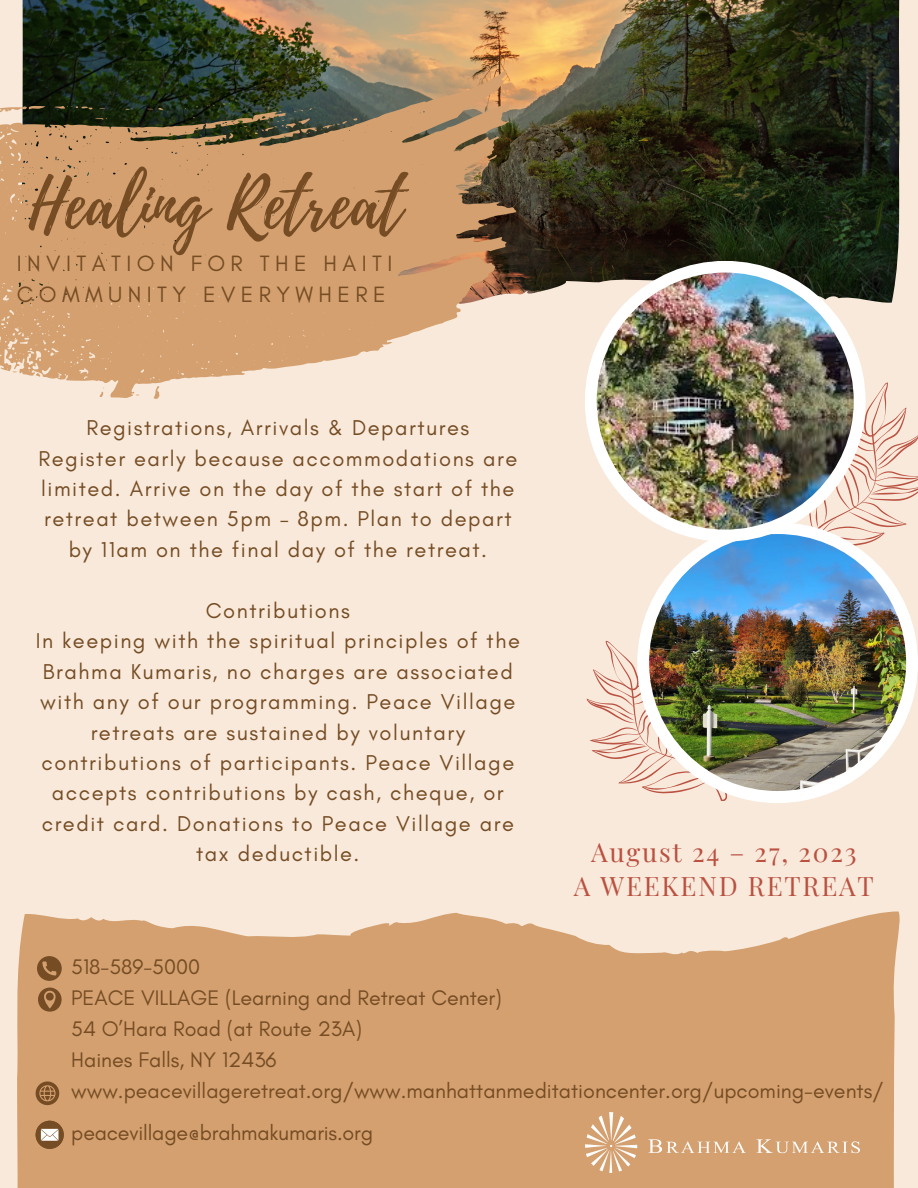
<style>
.page{position:relative;width:918px;height:1188px;background:#f8e9da}
.page>*{position:absolute;margin:0;border:0;box-sizing:border-box;transform-origin:0 0}
.t1{font:68.85px "Playlist Script";color:#754c24}
.t2{font:26.25px/34.2px "Playfair Display";letter-spacing:.07em;color:#ba5141;text-align:center}
.t3{font:22.5px/30.8px "Glacial Indifference";letter-spacing:.24em;color:#754c24}
.t4{font:21.9px/30.5px "Glacial Indifference";letter-spacing:.07em;color:#754c24;text-align:center}
.t5{font:21.45px/31.2px "Glacial Indifference";color:#754c24}
</style>
<div class="page">
<img style="left:22px;top:0;width:878px;height:305px">
<svg style="left:0;top:70px;width:516px;height:329px;background:#bd9871"></svg>
<svg style="left:809px;top:382px;width:109px;height:164px"></svg>
<svg style="left:586px;top:640px;width:141px;height:161px"></svg>
<div style="left:637px;top:522px;width:281px;height:281px;background:#fff;border-radius:50%"></div>
<img style="left:649px;top:534px;width:257px;height:257px;border-radius:50%">
<div style="left:585px;top:261px;width:281px;height:281px;background:#fff;border-radius:50%"></div>
<img style="left:597px;top:273px;width:257px;height:257px;border-radius:50%">
<svg style="left:17px;top:911px;width:883px;height:277px;background:#d7a678"></svg>
<svg style="left:37px;top:956px;width:25px;height:25px"></svg>
<svg style="left:38px;top:988px;width:24px;height:28px"></svg>
<svg style="left:36px;top:1081px;width:23px;height:24px"></svg>
<svg style="left:36px;top:1121px;width:28px;height:28px"></svg>
<img style="left:585px;top:1112px;width:275px;height:61px">
<h1 class="t1" style="left:29px;top:155px;width:375px">Healing Retreat</h1>
<p class="t3" style="left:17px;top:248px;width:377px">INVITATION FOR THE HAITI<br>COMMUNITY EVERYWHERE</p>
<p class="t4" style="left:38px;top:412px;width:480px">Registrations, Arrivals &amp; Departures<br>Register early because accommodations are limited. Arrive on the day of the start of the retreat between 5pm – 8pm. Plan to depart by 11am on the final day of the retreat.</p>
<p class="t4" style="left:36px;top:595px;width:486px">Contributions<br>In keeping with the spiritual principles of the Brahma Kumaris, no charges are associated with any of our programming. Peace Village retreats are sustained by voluntary contributions of participants. Peace Village accepts contributions by cash, cheque, or credit card. Donations to Peace Village are tax deductible.</p>
<p class="t2" style="left:574px;top:834px;width:301px">August 24 – 27, 2023<br>A WEEKEND RETREAT</p>
<p class="t5" style="left:71px;top:951px;width:814px">518-589-5000<br>PEACE VILLAGE (Learning and Retreat Center)<br>54 O’Hara Road (at Route 23A)<br>Haines Falls, NY 12436 www.peacevillageretreat.org/www.manhattanmeditationcenter.org/upcoming-events/</p>
<p class="t5" style="left:71px;top:1117px;width:303px">peacevillage@brahmakumaris.org</p>
</div>
